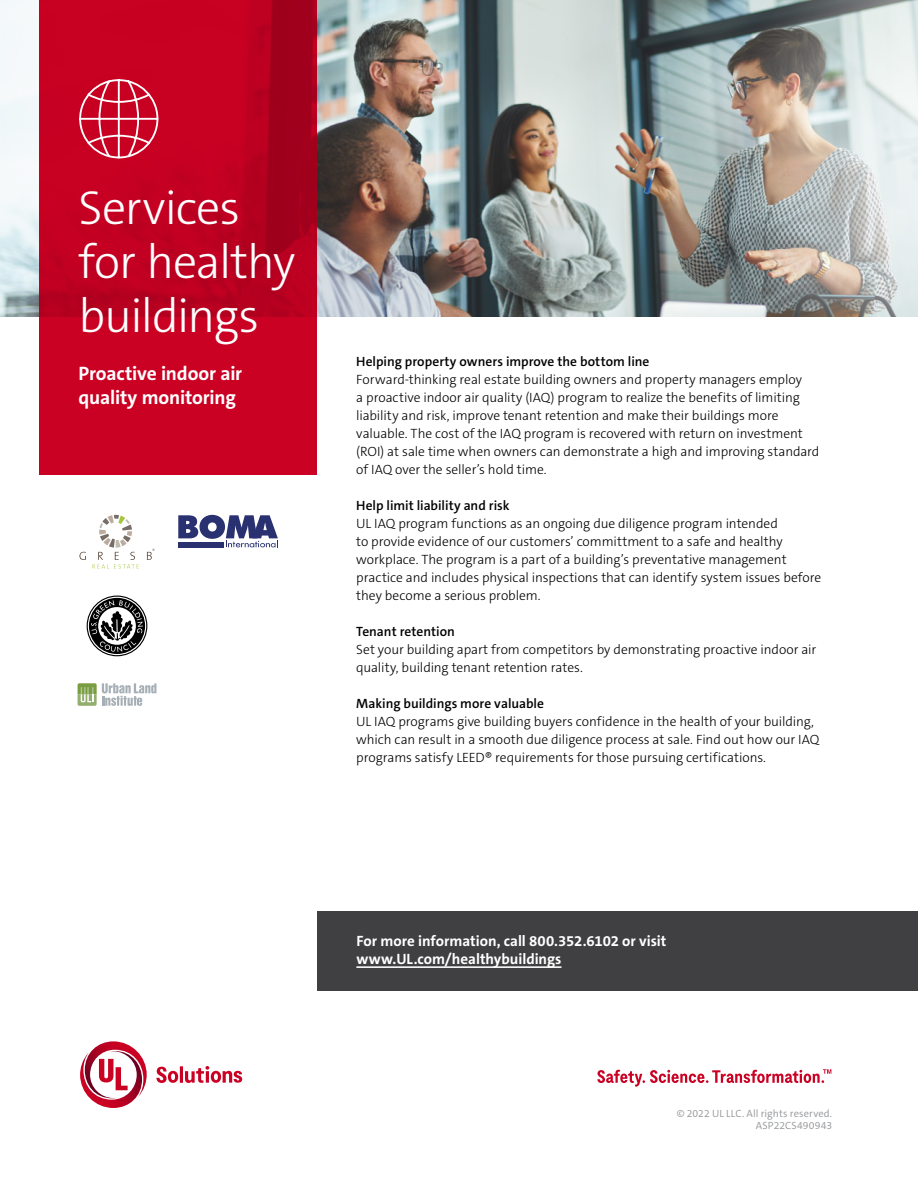
<style>
.page{position:relative;width:918px;height:1188px;background:#fff}
.page>*{position:absolute;margin:0;border:0;box-sizing:border-box;transform-origin:0 0}
.t1{font:300 48px/54px "The Sans C5";letter-spacing:-.025em;color:#fff}
.t2{font:700 19.5px/24px "The Sans C5";letter-spacing:-.01em;color:#fff}
.t3{font:700 15px/18px "The Sans C5";color:#fff}
.t4{font:300 13.5px/18px "The Sans C5";letter-spacing:-.005em;color:#000}
.t5{font:600 13.5px "The Sans C5";color:#000}
.t6{font:300 10.5px/12.6px "The Sans C5";letter-spacing:.01em;color:#939598;text-align:right}
</style>
<div class="page">
<svg style="left:80px;top:1041px;width:162px;height:67px"></svg>
<svg style="left:597px;top:1069px;width:234px;height:18px"></svg>
<img style="left:0;top:0;width:918px;height:317px">
<svg style="left:40px;top:0;width:277px;height:475px;fill:#c70022"></svg>
<svg style="left:78px;top:78px;width:81px;height:81px"></svg>
<div style="left:317px;top:911px;width:601px;height:79px;background:#404042"></div>
<svg style="left:178px;top:515px;width:100px;height:32px"></svg>
<svg style="left:87px;top:596px;width:60px;height:60px"></svg>
<svg style="left:88px;top:597px;width:58px;height:58px"></svg>
<div style="left:89px;top:598px;width:56px;height:56px;background:#000;border-radius:50%"></div>
<svg style="left:91px;top:600px;width:52px;height:52px"></svg>
<svg style="left:79px;top:552px;width:7px;height:8px"></svg>
<svg style="left:147px;top:549px;width:8px;height:11px"></svg>
<svg style="left:93px;top:515px;width:46px;height:54px"></svg>
<svg style="left:78px;top:683px;width:78px;height:23px"></svg>
<hr style="left:356px;top:966px;width:205px;height:2px;background:#fff">
<h1 class="t1" style="left:79px;top:181px;width:218px">Services for healthy buildings</h1>
<h2 class="t2" style="left:79px;top:361px;width:165px">Proactive indoor air quality monitoring</h2>
<p class="t5" style="left:356px;top:353px;width:295px">Helping property owners improve the bottom line</p>
<p class="t4" style="left:356px;top:371px;width:465px">Forward-thinking real estate building owners and property managers employ<br>a proactive indoor air quality (IAQ) program to realize the benefits of limiting liability and risk, improve tenant retention and make their buildings more valuable. The cost of the IAQ program is recovered with return on investment (ROI) at sale time when owners can demonstrate a high and improving standard of IAQ over the seller’s hold time.</p>
<p class="t5" style="left:356px;top:497px;width:155px">Help limit liability and risk</p>
<p class="t4" style="left:356px;top:515px;width:467px">UL IAQ program functions as an ongoing due diligence program intended<br>to provide evidence of our customers’ committment to a safe and healthy workplace. The program is a part of a building’s preventative management practice and includes physical inspections that can identify system issues before they become a serious problem.</p>
<p class="t5" style="left:356px;top:623px;width:100px">Tenant retention</p>
<p class="t4" style="left:356px;top:641px;width:462px">Set your building apart from competitors by demonstrating proactive indoor air quality, building tenant retention rates.</p>
<p class="t5" style="left:356px;top:695px;width:189px">Making buildings more valuable</p>
<p class="t4" style="left:356px;top:713px;width:465px">UL IAQ programs give building buyers confidence in the health of your building, which can result in a smooth due diligence process at sale. Find out how our IAQ programs satisfy LEED® requirements for those pursuing certifications.</p>
<p class="t3" style="left:356px;top:932px;width:312px">For more information, call 800.352.6102 or visit www.UL.com/healthybuildings</p>
<p class="t6" style="left:677px;top:1107px;width:157px">© 2022 UL LLC. All rights reserved.<br>ASP22CS490943</p>
</div>
